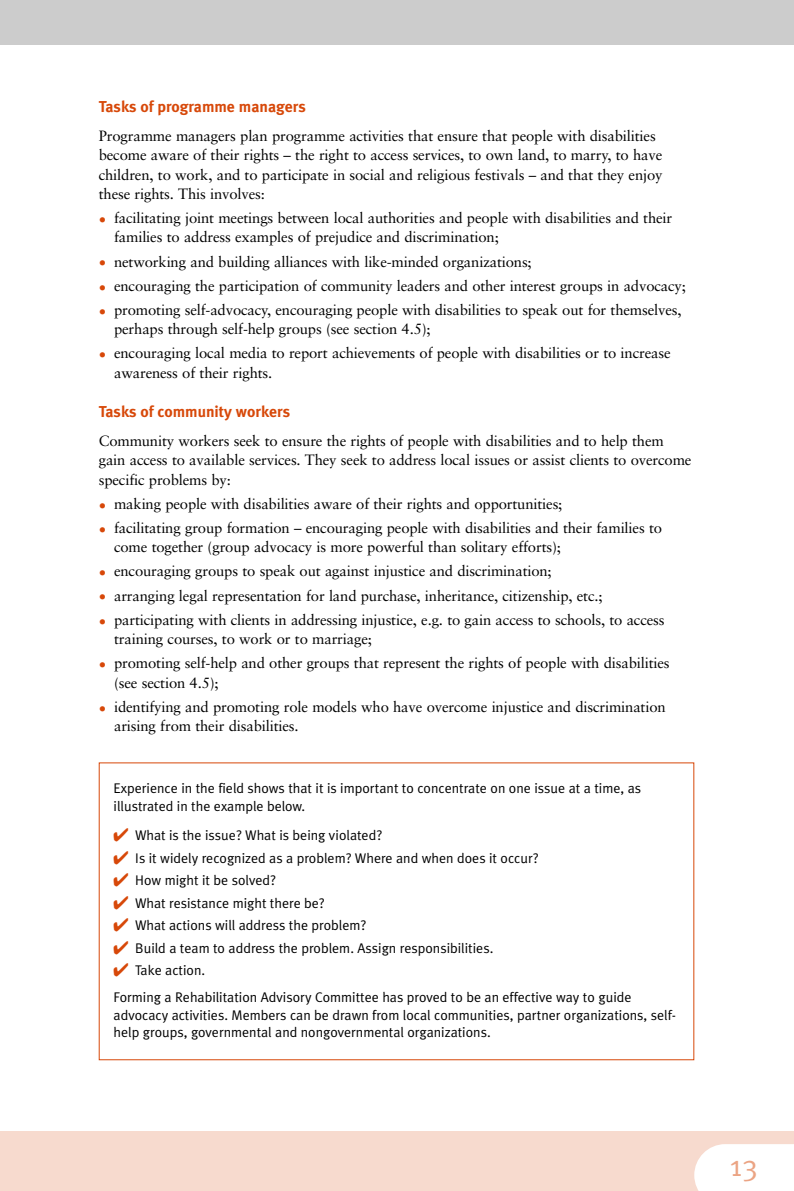
<style>
.page{position:relative;width:794px;height:1191px;background:#fff}
.page>*{position:absolute;margin:0;border:0;box-sizing:border-box;transform-origin:0 0}
.t1{font:29.75px "Meta Plus Normal";color:#eba484}
.t2{font:700 15.75px "Meta Plus";color:#d74809}
.t3{font:14.88px/19.2px "Sabon";letter-spacing:-.01em;color:#000}
.t4{font:14px/17.5px "Meta Plus Normal";color:#000}
.s1{color:#d74809}
</style>
<div class="page">
<div style="left:0;top:0;width:793px;height:45px;background:#ccc"></div>
<div style="left:0;top:1131px;width:793px;height:60px;background:#f7dace"></div>
<div style="left:694px;top:1144px;width:99px;height:47px;background:#fff"></div>
<p class="t2" style="left:99px;top:99px;width:209px">Tasks of programme managers</p>
<p class="t3" style="left:99px;top:128px;width:565px">Programme managers plan programme activities that ensure that people with disabilities become aware of their rights – the right to access services, to own land, to marry, to have children, to work, and to participate in social and religious festivals – and that they enjoy these rights. This involves:</p>
<p class="t3" style="left:114px;top:209px;width:560px;text-indent:-15px"><span class="s1">•</span> facilitating joint meetings between local authorities and people with disabilities and their families to address examples of prejudice and discrimination;</p>
<p class="t3" style="left:99px;top:253px;width:434px"><span class="s1">•</span> networking and building alliances with like-minded organizations;</p>
<p class="t3" style="left:99px;top:277px;width:589px"><span class="s1">•</span> encouraging the participation of community leaders and other interest groups in advocacy;</p>
<p class="t3" style="left:114px;top:301px;width:569px;text-indent:-15px"><span class="s1">•</span> promoting self-advocacy, encouraging people with disabilities to speak out for themselves, perhaps through self-help groups (see section 4.5);</p>
<p class="t3" style="left:114px;top:345px;width:558px;text-indent:-15px"><span class="s1">•</span> encouraging local media to report achievements of people with disabilities or to increase awareness of their rights.</p>
<p class="t2" style="left:99px;top:404px;width:193px">Tasks of community workers</p>
<p class="t3" style="left:99px;top:432px;width:594px">Community workers seek to ensure the rights of people with disabilities and to help them gain access to available services. They seek to address local issues or assist clients to overcome specific problems by:</p>
<p class="t3" style="left:99px;top:495px;width:465px"><span class="s1">•</span> making people with disabilities aware of their rights and opportunities;</p>
<p class="t3" style="left:114px;top:519px;width:549px;text-indent:-15px"><span class="s1">•</span> facilitating group formation – encouraging people with disabilities and their families to come together (group advocacy is more powerful than solitary efforts);</p>
<p class="t3" style="left:99px;top:563px;width:454px"><span class="s1">•</span> encouraging groups to speak out against injustice and discrimination;</p>
<p class="t3" style="left:99px;top:587px;width:505px"><span class="s1">•</span> arranging legal representation for land purchase, inheritance, citizenship, etc.;</p>
<p class="t3" style="left:114px;top:611px;width:552px;text-indent:-15px"><span class="s1">•</span> participating with clients in addressing injustice, e.g. to gain access to schools, to access training courses, to work or to marriage;</p>
<p class="t3" style="left:114px;top:655px;width:557px;text-indent:-15px"><span class="s1">•</span> promoting self-help and other groups that represent the rights of people with disabilities (see section 4.5);</p>
<p class="t3" style="left:114px;top:698px;width:553px;text-indent:-15px"><span class="s1">•</span> identifying and promoting role models who have overcome injustice and discrimination arising from their disabilities.</p>
<p class="t4" style="left:114px;top:781px;width:529px">Experience in the field shows that it is important to concentrate on one issue at a time, as illustrated in the example below.</p>
<p class="t4" style="left:114px;top:828px;width:270px"><span class="s1">✔</span> What is the issue? What is being violated?</p>
<p class="t4" style="left:114px;top:850px;width:427px"><span class="s1">✔</span> Is it widely recognized as a problem? Where and when does it occur?</p>
<p class="t4" style="left:114px;top:873px;width:164px"><span class="s1">✔</span> How might it be solved?</p>
<p class="t4" style="left:114px;top:895px;width:213px"><span class="s1">✔</span> What resistance might there be?</p>
<p class="t4" style="left:114px;top:918px;width:254px"><span class="s1">✔</span> What actions will address the problem?</p>
<p class="t4" style="left:114px;top:940px;width:381px"><span class="s1">✔</span> Build a team to address the problem. Assign responsibilities.</p>
<p class="t4" style="left:114px;top:958px;width:519px;line-height:27.5px"><span class="s1">✔</span> Take action.<br>Forming a Rehabilitation Advisory Committee has proved to be an effective way to guide</p>
<p class="t4" style="left:114px;top:1007px;width:564px">advocacy activities. Members can be drawn from local communities, partner organizations, self&shy;help groups, governmental and nongovernmental organizations.</p>
<h1 class="t1" style="left:730px;top:1155px;width:30px">13</h1>
</div>
